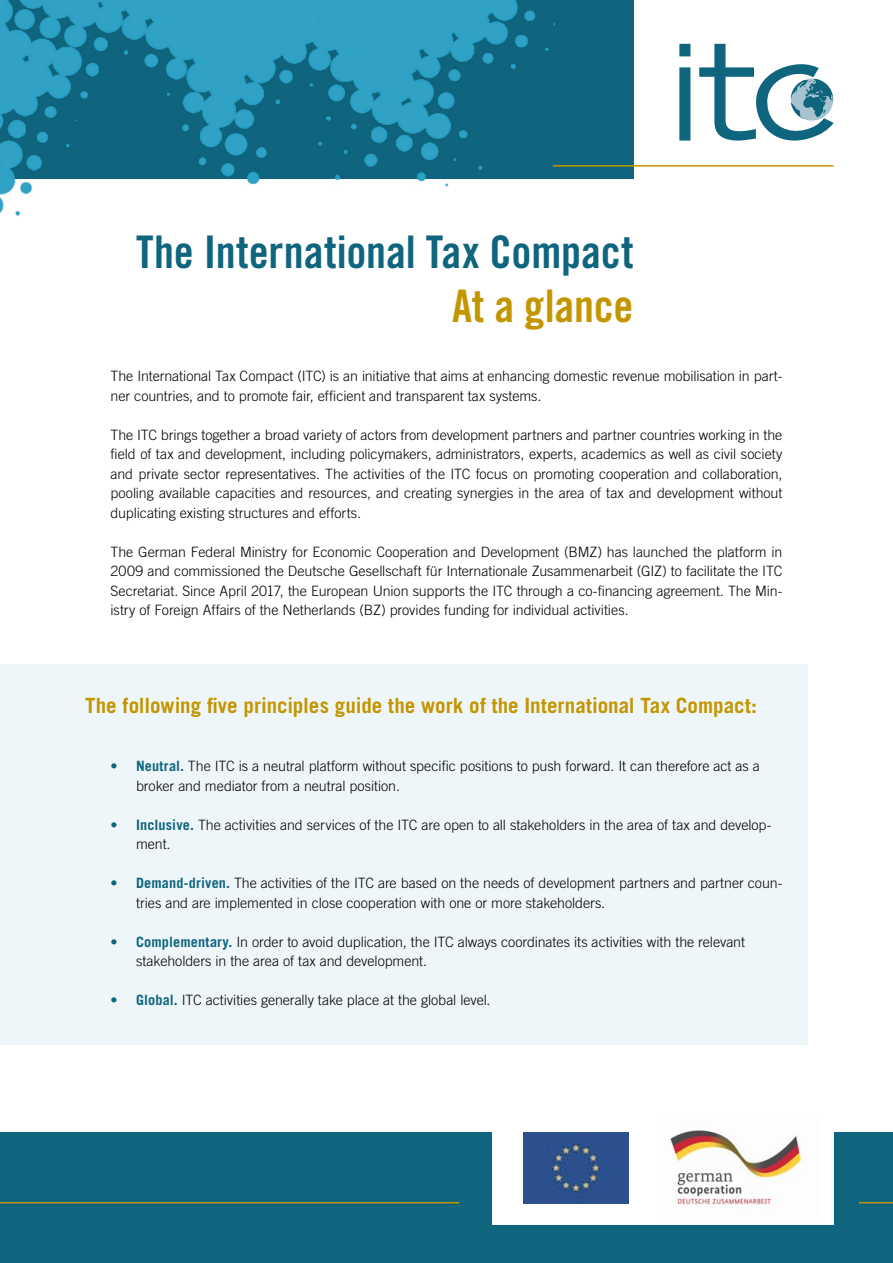
<style>
.page{position:relative;width:893px;height:1263px;background:#fff}
.page>*{position:absolute;margin:0;border:0;box-sizing:border-box;transform-origin:0 0}
.t1{font:45px "Trade Gothic LT Std Bd Cn 20";letter-spacing:-.005em;color:#0f657d}
.t2{font:45px "Trade Gothic LT Std Bd Cn 20";letter-spacing:-.005em;color:#c39600}
.t3{font:700 21px "Trade Gothic LT Std";color:#c39600}
.t4{font:300 14.25px/19.5px "Trade Gothic LT Std";letter-spacing:-.005em;color:#000}
.s1{color:#0f657d}
.s2{font-weight:700;color:#0f657d}
</style>
<div class="page">
<div style="left:0;top:0;width:634px;height:179px;background:#0f657d"></div>
<svg style="left:679px;top:44px;width:155px;height:97px"></svg>
<img style="left:0;top:0;width:554px;height:216px">
<hr style="left:553px;top:165px;width:281px;height:2px;background:#c39600">
<div style="left:0;top:1132px;width:893px;height:131px;background:#0f657d"></div>
<div style="left:0;top:664px;width:808px;height:380px;background:#eff6fa"></div>
<hr style="left:0;top:1202px;width:459px;height:1px;background:#c39600">
<hr style="left:859px;top:1202px;width:34px;height:1px;background:#c39600">
<div style="left:492px;top:1085px;width:341px;height:140px;background:#fff"></div>
<img style="left:670px;top:1130px;width:134px;height:75px">
<img style="left:524px;top:1132px;width:105px;height:71px">
<h1 class="t1" style="left:136px;top:224px;width:499px">The International Tax Compact</h1>
<h1 class="t2" style="left:452px;top:278px;width:183px">At a glance</h1>
<p class="t4" style="left:111px;top:366px;width:673px">The International Tax Compact (ITC) is an initiative that aims at enhancing domestic revenue mobilisation in part&shy;ner countries, and to promote fair, efficient and transparent tax systems.</p>
<p class="t4" style="left:111px;top:425px;width:673px;text-align:justify">The ITC brings together a broad variety of actors from development partners and partner countries working in the field of tax and development, including policymakers, administrators, experts, academics as well as civil society and private sector representatives. The activities of the ITC focus on promoting cooperation and collaboration, pooling available capacities and resources, and creating synergies in the area of tax and development without duplicating existing structures and efforts.</p>
<p class="t4" style="left:111px;top:542px;width:673px;text-align:justify">The German Federal Ministry for Economic Cooperation and Development (BMZ) has launched the platform in 2009 and commissioned the Deutsche Gesellschaft für Internationale Zusammenarbeit (GIZ) to facilitate the ITC Secretariat. Since April 2017, the European Union supports the ITC through a co-financing agreement. The Min&shy;istry of Foreign Affairs of the Netherlands (BZ) provides funding for individual activities.</p>
<h2 class="t3" style="left:85px;top:692px;width:673px">The following five principles guide the work of the International Tax Compact:</h2>
<p class="t4" style="left:136px;top:756px;width:625px;text-indent:-26px"><span class="s1">•</span> <span class="s2">Neutral.</span> The ITC is a neutral platform without specific positions to push forward. It can therefore act as a broker and mediator from a neutral position.</p>
<p class="t4" style="left:136px;top:815px;width:637px;text-indent:-26px"><span class="s1">•</span> <span class="s2">Inclusive.</span> The activities and services of the ITC are open to all stakeholders in the area of tax and develop&shy;ment.</p>
<p class="t4" style="left:136px;top:873px;width:648px;text-indent:-26px"><span class="s1">•</span> <span class="s2">Demand-driven.</span> The activities of the ITC are based on the needs of development partners and partner coun&shy;tries and are implemented in close cooperation with one or more stakeholders.</p>
<p class="t4" style="left:136px;top:932px;width:610px;text-indent:-26px"><span class="s1">•</span> <span class="s2">Complementary.</span> In order to avoid duplication, the ITC always coordinates its activities with the relevant stakeholders in the area of tax and development.</p>
<p class="t4" style="left:111px;top:990px;width:381px"><span class="s1">•</span> <span class="s2">Global.</span> ITC activities generally take place at the global level.</p>
</div>
